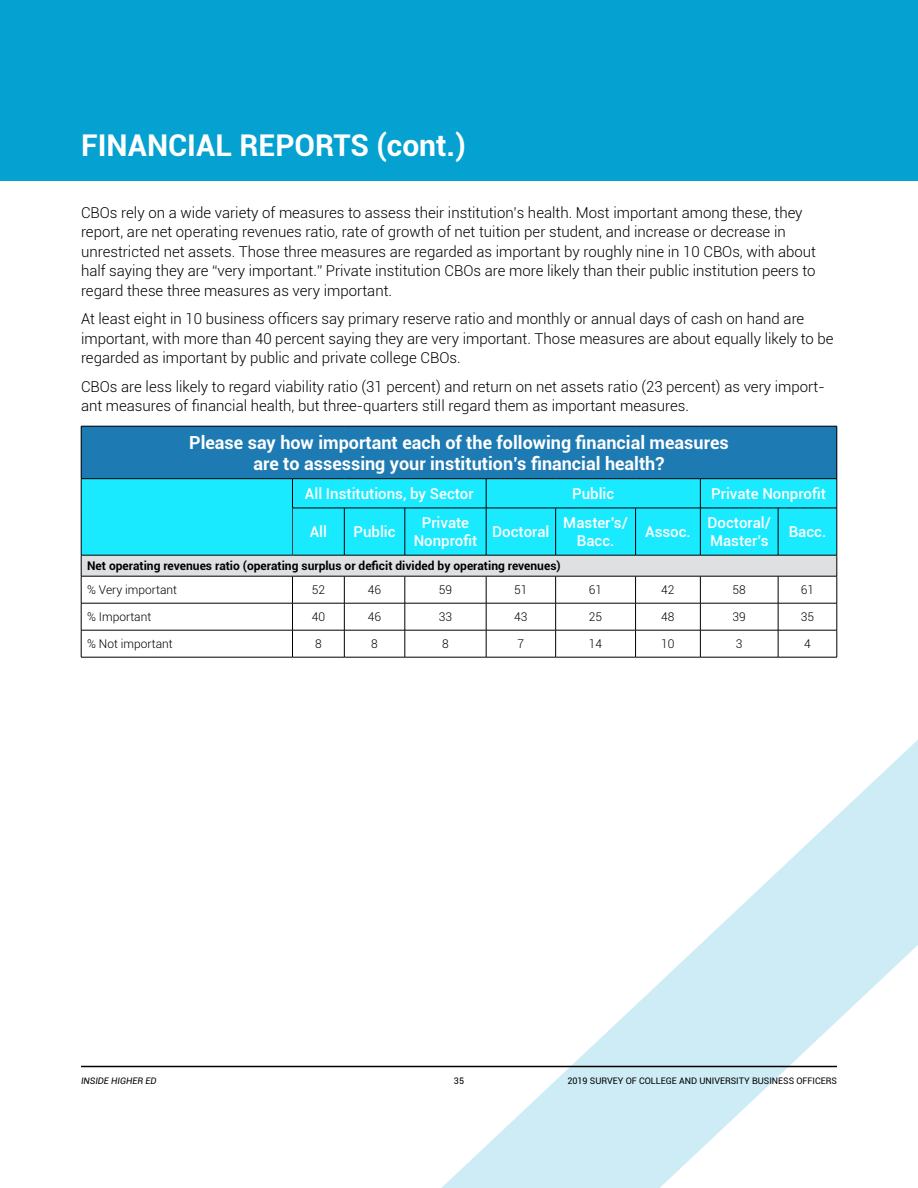
<style>
.page{position:relative;width:918px;height:1188px;background:#fff}
.page>*{position:absolute;margin:0;border:0;box-sizing:border-box;transform-origin:0 0}
.t1{font:700 30px "Roboto";color:#fff}
.t2{font:700 18px/21px "Roboto";color:#fff;text-align:center}
.t3{font:300 15px/19.5px "Roboto";color:#000}
.t4{font:500 15px/18px "Roboto";color:#fff;text-align:center}
.t5{font:300 12px "Roboto";color:#000}
.t6{font:700 12px "Roboto";color:#000}
.t7{font:9px "Roboto";color:#000}
.t8{font:italic 9px "Roboto";color:#000}
</style>
<div class="page">
<div style="left:0;top:0;width:918px;height:181px;background:#05a1d1"></div>
<svg style="left:422px;top:740px;width:496px;height:448px"></svg>
<hr style="left:81px;top:1066px;width:756px;height:1px;background:#000">
<div style="left:81px;top:426px;width:756px;height:53px;background:#1e7ab3"></div>
<div style="left:82px;top:479px;width:755px;height:76px;background:#1aeaff"></div>
<div style="left:81px;top:555px;width:756px;height:21px;background:#dee0e1"></div>
<svg style="left:293px;top:577px;width:544px;height:80px"></svg>
<hr style="left:81px;top:426px;width:211px;height:1px;background:#000">
<hr style="left:81px;top:426px;width:1px;height:52px;background:#000">
<hr style="left:292px;top:426px;width:52px;height:1px;background:#000">
<hr style="left:344px;top:426px;width:61px;height:1px;background:#000">
<hr style="left:405px;top:426px;width:81px;height:1px;background:#000">
<hr style="left:486px;top:426px;width:70px;height:1px;background:#000">
<hr style="left:556px;top:426px;width:80px;height:1px;background:#000">
<hr style="left:636px;top:426px;width:64px;height:1px;background:#000">
<hr style="left:700px;top:426px;width:78px;height:1px;background:#000">
<hr style="left:778px;top:426px;width:59px;height:1px;background:#000">
<hr style="left:837px;top:426px;width:1px;height:52px;background:#000">
<hr style="left:81px;top:478px;width:211px;height:1px;background:#000">
<svg style="left:81px;top:479px;width:1px;height:29px"></svg>
<hr style="left:292px;top:478px;width:52px;height:1px;background:#000">
<svg style="left:292px;top:479px;width:1px;height:29px"></svg>
<hr style="left:344px;top:478px;width:61px;height:1px;background:#000">
<hr style="left:405px;top:478px;width:81px;height:1px;background:#000">
<hr style="left:486px;top:478px;width:70px;height:1px;background:#000">
<svg style="left:486px;top:479px;width:1px;height:29px"></svg>
<hr style="left:556px;top:478px;width:80px;height:1px;background:#000">
<hr style="left:636px;top:478px;width:64px;height:1px;background:#000">
<hr style="left:700px;top:478px;width:78px;height:1px;background:#000">
<svg style="left:700px;top:479px;width:1px;height:29px"></svg>
<hr style="left:778px;top:478px;width:59px;height:1px;background:#000">
<hr style="left:81px;top:508px;width:1px;height:47px;background:#000">
<hr style="left:81px;top:657px;width:211px;height:1px;background:#000">
<svg style="left:837px;top:479px;width:1px;height:29px"></svg>
<hr style="left:292px;top:508px;width:52px;height:1px;background:#000">
<hr style="left:344px;top:508px;width:61px;height:1px;background:#000">
<hr style="left:344px;top:508px;width:1px;height:47px;background:#000">
<hr style="left:405px;top:508px;width:81px;height:1px;background:#000">
<hr style="left:405px;top:508px;width:1px;height:47px;background:#000">
<hr style="left:486px;top:508px;width:70px;height:1px;background:#000">
<hr style="left:486px;top:508px;width:1px;height:47px;background:#000">
<hr style="left:556px;top:508px;width:80px;height:1px;background:#000">
<hr style="left:555px;top:508px;width:1px;height:47px;background:#000">
<hr style="left:636px;top:508px;width:64px;height:1px;background:#000">
<hr style="left:635px;top:508px;width:1px;height:47px;background:#000">
<hr style="left:700px;top:508px;width:78px;height:1px;background:#000">
<hr style="left:700px;top:508px;width:1px;height:47px;background:#000">
<hr style="left:778px;top:508px;width:59px;height:1px;background:#000">
<hr style="left:778px;top:508px;width:1px;height:47px;background:#000">
<hr style="left:837px;top:508px;width:1px;height:47px;background:#000">
<hr style="left:292px;top:555px;width:52px;height:1px;background:#000">
<hr style="left:344px;top:555px;width:61px;height:1px;background:#000">
<hr style="left:405px;top:555px;width:81px;height:1px;background:#000">
<hr style="left:486px;top:555px;width:70px;height:1px;background:#000">
<hr style="left:556px;top:555px;width:80px;height:1px;background:#000">
<hr style="left:636px;top:555px;width:64px;height:1px;background:#000">
<hr style="left:700px;top:555px;width:78px;height:1px;background:#000">
<hr style="left:778px;top:555px;width:59px;height:1px;background:#000">
<hr style="left:292px;top:657px;width:52px;height:1px;background:#000">
<hr style="left:344px;top:657px;width:61px;height:1px;background:#000">
<hr style="left:405px;top:657px;width:81px;height:1px;background:#000">
<hr style="left:486px;top:657px;width:70px;height:1px;background:#000">
<hr style="left:556px;top:657px;width:80px;height:1px;background:#000">
<hr style="left:636px;top:657px;width:64px;height:1px;background:#000">
<hr style="left:700px;top:657px;width:78px;height:1px;background:#000">
<hr style="left:778px;top:657px;width:59px;height:1px;background:#000">
<hr style="left:292px;top:508px;width:1px;height:47px;background:#414042">
<hr style="left:292px;top:576px;width:52px;height:1px;background:#000">
<hr style="left:344px;top:576px;width:61px;height:1px;background:#000">
<hr style="left:405px;top:576px;width:81px;height:1px;background:#000">
<hr style="left:486px;top:576px;width:70px;height:1px;background:#000">
<hr style="left:556px;top:576px;width:80px;height:1px;background:#000">
<hr style="left:636px;top:576px;width:64px;height:1px;background:#000">
<hr style="left:700px;top:576px;width:78px;height:1px;background:#000">
<hr style="left:778px;top:576px;width:59px;height:1px;background:#000">
<hr style="left:292px;top:603px;width:52px;height:1px;background:#000">
<hr style="left:344px;top:603px;width:61px;height:1px;background:#000">
<hr style="left:405px;top:603px;width:81px;height:1px;background:#000">
<hr style="left:486px;top:603px;width:70px;height:1px;background:#000">
<hr style="left:556px;top:603px;width:80px;height:1px;background:#000">
<hr style="left:636px;top:603px;width:64px;height:1px;background:#000">
<hr style="left:700px;top:603px;width:78px;height:1px;background:#000">
<hr style="left:778px;top:603px;width:59px;height:1px;background:#000">
<hr style="left:292px;top:630px;width:52px;height:1px;background:#000">
<svg style="left:81px;top:555px;width:212px;height:102px"></svg>
<hr style="left:344px;top:630px;width:61px;height:1px;background:#000">
<svg style="left:344px;top:576px;width:1px;height:81px"></svg>
<hr style="left:405px;top:630px;width:81px;height:1px;background:#000">
<svg style="left:405px;top:576px;width:1px;height:81px"></svg>
<hr style="left:486px;top:630px;width:70px;height:1px;background:#000">
<svg style="left:486px;top:576px;width:1px;height:81px"></svg>
<hr style="left:556px;top:630px;width:80px;height:1px;background:#000">
<svg style="left:555px;top:576px;width:1px;height:81px"></svg>
<hr style="left:636px;top:630px;width:64px;height:1px;background:#000">
<svg style="left:635px;top:576px;width:1px;height:81px"></svg>
<hr style="left:700px;top:630px;width:78px;height:1px;background:#000">
<svg style="left:700px;top:576px;width:1px;height:81px"></svg>
<hr style="left:778px;top:630px;width:59px;height:1px;background:#000">
<svg style="left:778px;top:576px;width:1px;height:81px"></svg>
<svg style="left:837px;top:555px;width:1px;height:102px"></svg>
<h1 class="t1" style="left:81px;top:124px;width:386px">FINANCIAL REPORTS (cont.)</h1>
<p class="t3" style="left:81px;top:202px;width:737px">CBOs rely on a wide variety of measures to assess their institution’s health. Most important among these, they report, are net operating revenues ratio, rate of growth of net tuition per student, and increase or decrease in unrestricted net assets. Those three measures are regarded as important by roughly nine in 10 CBOs, with about half saying they are “very important.” Private institution CBOs are more likely than their public institution peers to regard these three measures as very important.</p>
<p class="t3" style="left:81px;top:308px;width:754px">At least eight in 10 business officers say primary reserve ratio and monthly or annual days of cash on hand are important, with more than 40 percent saying they are very important. Those measures are about equally likely to be regarded as important by public and private college CBOs.</p>
<p class="t3" style="left:81px;top:376px;width:745px">CBOs are less likely to regard viability ratio (31 percent) and return on net assets ratio (23 percent) as very import&shy;ant measures of financial health, but three-quarters still regard them as important measures.</p>
<p class="t2" style="left:189px;top:431px;width:541px">Please say how important each of the following financial measures are to assessing your institution’s financial health?</p>
<p class="t4" style="left:305px;top:484px;width:170px">All Institutions, by Sector</p>
<p class="t4" style="left:572px;top:484px;width:44px">Public</p>
<p class="t4" style="left:711px;top:484px;width:116px">Private Nonprofit</p>
<p class="t4" style="left:310px;top:522px;width:19px">All</p>
<p class="t4" style="left:354px;top:522px;width:44px">Public</p>
<p class="t4" style="left:414px;top:513px;width:65px">Private<br>Nonprofit</p>
<p class="t4" style="left:492px;top:522px;width:59px">Doctoral</p>
<p class="t4" style="left:563px;top:513px;width:66px">Master’s/<br>Bacc.</p>
<p class="t4" style="left:645px;top:522px;width:47px">Assoc.</p>
<p class="t4" style="left:708px;top:513px;width:65px;text-align:left">Doctoral/<br>Master’s</p>
<p class="t4" style="left:789px;top:522px;width:39px">Bacc.</p>
<p class="t6" style="left:87px;top:557px;width:475px">Net operating revenues ratio (operating surplus or deficit divided by operating revenues)</p>
<p class="t5" style="left:87px;top:582px;width:91px">% Very important</p>
<p class="t5" style="left:312px;top:582px;width:15px">52</p>
<p class="t5" style="left:368px;top:582px;width:15px">46</p>
<p class="t5" style="left:439px;top:582px;width:15px">59</p>
<p class="t5" style="left:514px;top:582px;width:15px">51</p>
<p class="t5" style="left:589px;top:582px;width:15px">61</p>
<p class="t5" style="left:661px;top:582px;width:15px">42</p>
<p class="t5" style="left:733px;top:582px;width:15px">58</p>
<p class="t5" style="left:801px;top:582px;width:15px">61</p>
<p class="t5" style="left:87px;top:609px;width:66px">% Important</p>
<p class="t5" style="left:312px;top:609px;width:15px">40</p>
<p class="t5" style="left:368px;top:609px;width:15px">46</p>
<p class="t5" style="left:439px;top:609px;width:15px">33</p>
<p class="t5" style="left:514px;top:609px;width:15px">43</p>
<p class="t5" style="left:589px;top:609px;width:15px">25</p>
<p class="t5" style="left:661px;top:609px;width:15px">48</p>
<p class="t5" style="left:733px;top:609px;width:15px">39</p>
<p class="t5" style="left:801px;top:609px;width:15px">35</p>
<p class="t5" style="left:87px;top:636px;width:87px">% Not important</p>
<p class="t5" style="left:315px;top:636px;width:8px">8</p>
<p class="t5" style="left:371px;top:636px;width:8px">8</p>
<p class="t5" style="left:442px;top:636px;width:8px">8</p>
<p class="t5" style="left:518px;top:636px;width:8px">7</p>
<p class="t5" style="left:589px;top:636px;width:15px">14</p>
<p class="t5" style="left:661px;top:636px;width:15px">10</p>
<p class="t5" style="left:736px;top:636px;width:8px">3</p>
<p class="t5" style="left:804px;top:636px;width:8px">4</p>
<p class="t8" style="left:81px;top:1075px;width:77px">INSIDE HIGHER ED</p>
<p class="t7" style="left:454px;top:1075px;width:12px">35</p>
<p class="t7" style="left:567px;top:1075px;width:271px">2019 SURVEY OF COLLEGE AND UNIVERSITY BUSINESS OFFICERS</p>
</div>
